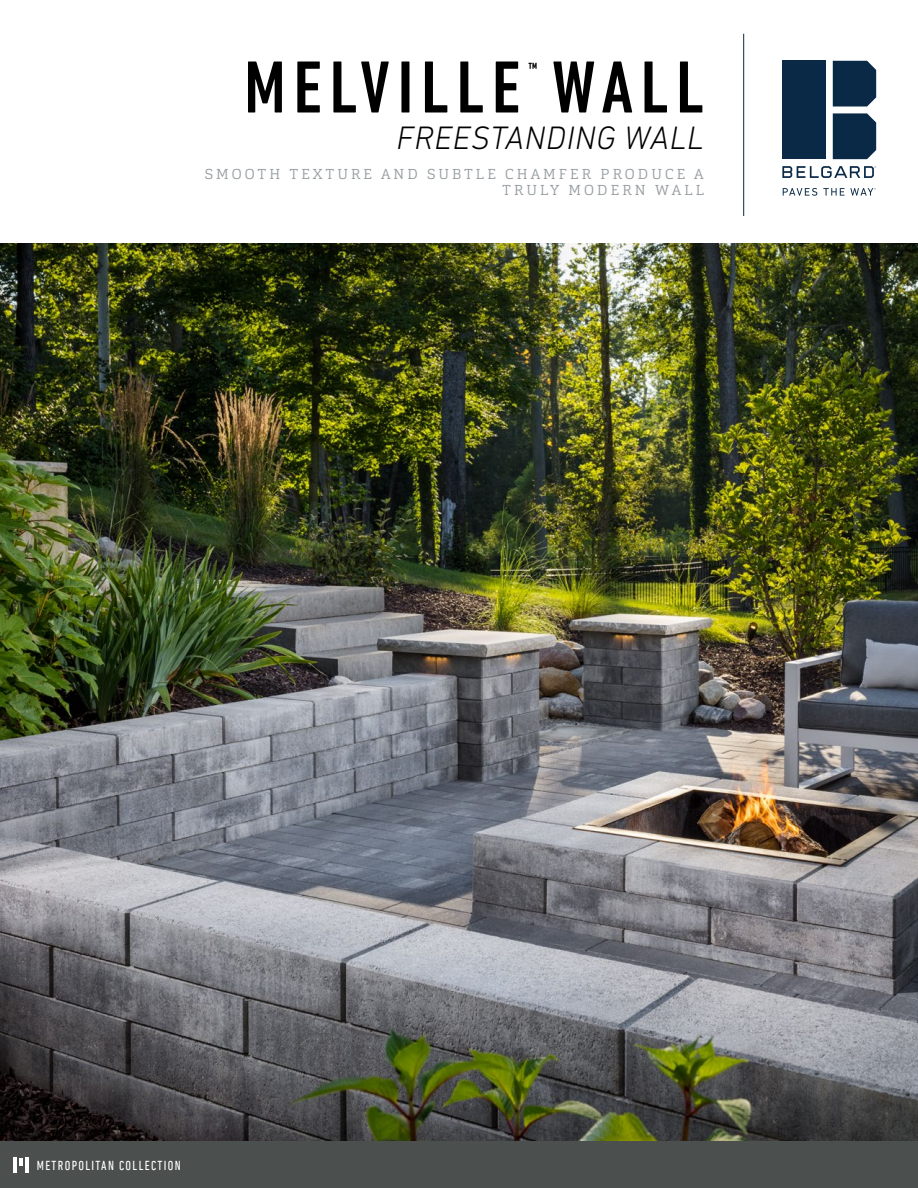
<style>
.page{position:relative;width:918px;height:1188px;background:#fff}
.page>*{position:absolute;margin:0;border:0;box-sizing:border-box;transform-origin:0 0}
.t1{font:500 condensed 75px "DIN Next LT Pro";letter-spacing:.1em;color:#000}
.t2{font:italic 300 33px "DIN Next LT Pro";letter-spacing:.02em;color:#000}
.t3{font:500 condensed 14.85px "DIN Next LT Pro";color:#000}
.t4{font:300 14.25px/16.5px "Cargan";letter-spacing:.21em;color:#959b9f;text-align:right}
.t5{font:condensed 13.35px "DIN Next LT Pro";letter-spacing:.1em;color:#fff}
</style>
<div class="page">
<div style="left:0;top:1141px;width:918px;height:47px;background:#4b504f"></div>
<hr style="left:743px;top:34px;width:1px;height:182px;background:#0a2947">
<div style="left:833px;top:61px;width:43px;height:46px;background:#0a2947"></div>
<div style="left:833px;top:113px;width:43px;height:46px;background:#0a2947"></div>
<div style="left:782px;top:61px;width:44px;height:98px;background:#0a2947"></div>
<svg style="left:782px;top:166px;width:94px;height:12px"></svg>
<svg style="left:783px;top:188px;width:34px;height:8px"></svg>
<svg style="left:823px;top:188px;width:53px;height:8px"></svg>
<hr style="left:14px;top:1158px;width:3px;height:15px;background:#fff">
<svg style="left:19px;top:1158px;width:4px;height:7px"></svg>
<hr style="left:25px;top:1158px;width:3px;height:15px;background:#fff">
<img style="left:0;top:243px;width:918px;height:898px">
<h1 class="t1" style="left:244px;top:45px;width:461px">MELVILLE WALL</h1>
<p class="t3" style="left:528px;top:59px;width:11px">™</p>
<h2 class="t2" style="left:396px;top:118px;width:309px">FREESTANDING WALL</h2>
<p class="t4" style="left:205px;top:165px;width:501px">SMOOTH TEXTURE AND SUBTLE CHAMFER PRODUCE A<br>TRULY MODERN WALL</p>
<p class="t5" style="left:37px;top:1158px;width:146px">METROPOLITAN COLLECTION</p>
</div>
